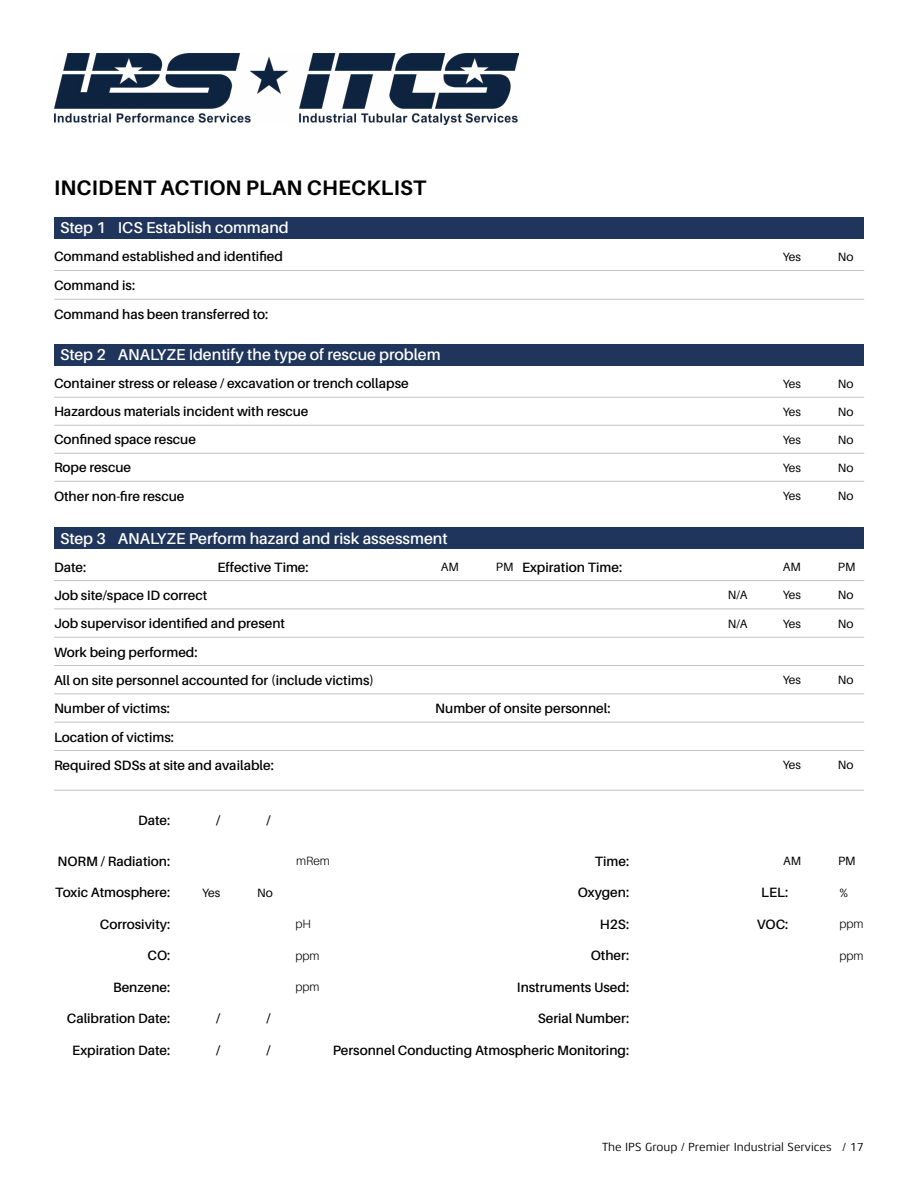
<style>
.page{position:relative;width:918px;height:1188px;background:#fff}
.page>*{position:absolute;margin:0;border:0;box-sizing:border-box;transform-origin:0 0}
.Header___12_SemiBold{font:700 21px "Aileron";letter-spacing:.01em;color:#000}
.SubHeader__10_5_Semi{font:600 15.75px "Aileron";color:#fff}
.Copy___Regular{font:600 13.5px "Aileron";color:#000}
.Copy__Regular__8{font:12px "Aileron";color:#000}
.t1{font:12px "Aeonis LT Pro";color:#000}
.Copy___Regular-2{font:300 12px "Aileron";color:#000}
</style>
<div class="page">
<img style="left:54px;top:54px;width:465px;height:71px">
<div style="left:54px;top:217px;width:810px;height:22px;background:#20355b"></div>
<div style="left:54px;top:344px;width:810px;height:22px;background:#20355b"></div>
<div style="left:54px;top:528px;width:810px;height:21px;background:#20355b"></div>
<hr style="left:54px;top:790px;width:810px;height:1px;background:#c0c2c4">
<hr style="left:54px;top:270px;width:810px;height:1px;background:#c0c2c4">
<hr style="left:54px;top:299px;width:810px;height:1px;background:#c0c2c4">
<hr style="left:54px;top:397px;width:810px;height:1px;background:#c0c2c4">
<hr style="left:54px;top:425px;width:810px;height:1px;background:#c0c2c4">
<hr style="left:54px;top:453px;width:810px;height:1px;background:#c0c2c4">
<hr style="left:54px;top:481px;width:810px;height:1px;background:#c0c2c4">
<hr style="left:54px;top:580px;width:810px;height:1px;background:#c0c2c4">
<hr style="left:54px;top:609px;width:810px;height:1px;background:#c0c2c4">
<hr style="left:54px;top:637px;width:810px;height:1px;background:#c0c2c4">
<hr style="left:54px;top:665px;width:810px;height:1px;background:#c0c2c4">
<hr style="left:54px;top:693px;width:810px;height:1px;background:#c0c2c4">
<hr style="left:54px;top:722px;width:810px;height:1px;background:#c0c2c4">
<hr style="left:54px;top:750px;width:810px;height:1px;background:#c0c2c4">
<p class="Header___12_SemiBold" style="left:54px;top:176px;width:374px">INCIDENT ACTION PLAN CHECKLIST</p>
<p class="SubHeader__10_5_Semi" style="left:60px;top:219px;width:47px">Step 1</p>
<p class="SubHeader__10_5_Semi" style="left:118px;top:219px;width:172px">ICS Establish command</p>
<p class="Copy___Regular" style="left:54px;top:249px;width:230px">Command established and identified</p>
<p class="Copy__Regular__8" style="left:783px;top:250px;width:20px">Yes</p>
<p class="Copy__Regular__8" style="left:838px;top:250px;width:17px">No</p>
<p class="Copy___Regular" style="left:54px;top:278px;width:83px">Command is:</p>
<p class="Copy___Regular" style="left:54px;top:307px;width:216px">Command has been transferred to:</p>
<p class="SubHeader__10_5_Semi" style="left:60px;top:346px;width:47px">Step 2</p>
<p class="SubHeader__10_5_Semi" style="left:118px;top:346px;width:324px">ANALYZE Identify the type of rescue problem</p>
<p class="Copy___Regular" style="left:54px;top:376px;width:356px">Container stress or release / excavation or trench collapse</p>
<p class="Copy__Regular__8" style="left:783px;top:377px;width:20px">Yes</p>
<p class="Copy__Regular__8" style="left:838px;top:377px;width:17px">No</p>
<p class="Copy___Regular" style="left:54px;top:404px;width:256px">Hazardous materials incident with rescue</p>
<p class="Copy__Regular__8" style="left:783px;top:405px;width:20px">Yes</p>
<p class="Copy__Regular__8" style="left:838px;top:405px;width:17px">No</p>
<p class="Copy___Regular" style="left:54px;top:432px;width:144px">Confined space rescue</p>
<p class="Copy__Regular__8" style="left:783px;top:433px;width:20px">Yes</p>
<p class="Copy__Regular__8" style="left:838px;top:433px;width:17px">No</p>
<p class="Copy___Regular" style="left:54px;top:460px;width:79px">Rope rescue</p>
<p class="Copy__Regular__8" style="left:783px;top:461px;width:20px">Yes</p>
<p class="Copy__Regular__8" style="left:838px;top:461px;width:17px">No</p>
<p class="Copy___Regular" style="left:54px;top:488px;width:132px">Other non-fire rescue</p>
<p class="Copy__Regular__8" style="left:783px;top:489px;width:20px">Yes</p>
<p class="Copy__Regular__8" style="left:838px;top:489px;width:17px">No</p>
<p class="SubHeader__10_5_Semi" style="left:60px;top:530px;width:47px">Step 3</p>
<p class="SubHeader__10_5_Semi" style="left:118px;top:530px;width:331px">ANALYZE Perform hazard and risk assessment</p>
<p class="Copy___Regular" style="left:54px;top:559px;width:34px">Date:</p>
<p class="Copy___Regular" style="left:218px;top:559px;width:93px">Effective Time:</p>
<p class="Copy__Regular__8" style="left:441px;top:560px;width:20px">AM</p>
<p class="Copy__Regular__8" style="left:496px;top:560px;width:19px">PM</p>
<p class="Copy___Regular" style="left:522px;top:559px;width:102px">Expiration Time:</p>
<p class="Copy__Regular__8" style="left:783px;top:560px;width:20px">AM</p>
<p class="Copy__Regular__8" style="left:838px;top:560px;width:19px">PM</p>
<p class="Copy___Regular" style="left:54px;top:588px;width:155px">Job site/space ID correct</p>
<p class="Copy__Regular__8" style="left:728px;top:589px;width:21px">N/A</p>
<p class="Copy__Regular__8" style="left:783px;top:589px;width:20px">Yes</p>
<p class="Copy__Regular__8" style="left:838px;top:589px;width:17px">No</p>
<p class="Copy___Regular" style="left:54px;top:616px;width:233px">Job supervisor identified and present</p>
<p class="Copy__Regular__8" style="left:728px;top:617px;width:21px">N/A</p>
<p class="Copy__Regular__8" style="left:783px;top:617px;width:20px">Yes</p>
<p class="Copy__Regular__8" style="left:838px;top:617px;width:17px">No</p>
<p class="Copy___Regular" style="left:54px;top:644px;width:145px">Work being performed:</p>
<p class="Copy___Regular" style="left:54px;top:673px;width:322px">All on site personnel accounted for (include victims)</p>
<p class="Copy__Regular__8" style="left:783px;top:674px;width:20px">Yes</p>
<p class="Copy__Regular__8" style="left:838px;top:674px;width:17px">No</p>
<p class="Copy___Regular" style="left:54px;top:701px;width:118px">Number of victims:</p>
<p class="Copy___Regular" style="left:435px;top:701px;width:177px">Number of onsite personnel:</p>
<p class="Copy___Regular" style="left:54px;top:729px;width:121px">Location of victims:</p>
<p class="Copy___Regular" style="left:54px;top:758px;width:221px">Required SDSs at site and available:</p>
<p class="Copy__Regular__8" style="left:783px;top:759px;width:20px">Yes</p>
<p class="Copy__Regular__8" style="left:838px;top:759px;width:17px">No</p>
<p class="Copy___Regular" style="left:216px;top:813px;width:6px">/</p>
<p class="Copy___Regular" style="left:267px;top:813px;width:6px">/</p>
<p class="Copy___Regular" style="left:138px;top:813px;width:34px">Date:</p>
<p class="Copy___Regular" style="left:58px;top:854px;width:114px">NORM / Radiation:</p>
<p class="Copy___Regular-2" style="left:296px;top:854px;width:35px">mRem</p>
<p class="Copy___Regular" style="left:595px;top:854px;width:36px">Time:</p>
<p class="Copy__Regular__8" style="left:783px;top:854px;width:20px">AM</p>
<p class="Copy__Regular__8" style="left:838px;top:854px;width:19px">PM</p>
<p class="Copy___Regular" style="left:55px;top:885px;width:117px">Toxic Atmosphere:</p>
<p class="Copy__Regular__8" style="left:202px;top:886px;width:20px">Yes</p>
<p class="Copy__Regular__8" style="left:257px;top:886px;width:17px">No</p>
<p class="Copy___Regular" style="left:578px;top:885px;width:53px">Oxygen:</p>
<p class="Copy___Regular" style="left:761px;top:885px;width:29px">LEL:</p>
<p class="Copy___Regular-2" style="left:839px;top:886px;width:10px">%</p>
<p class="Copy___Regular" style="left:100px;top:917px;width:72px">Corrosivity:</p>
<p class="Copy___Regular-2" style="left:296px;top:917px;width:17px">pH</p>
<p class="Copy___Regular" style="left:600px;top:917px;width:31px">H2S:</p>
<p class="Copy___Regular" style="left:757px;top:917px;width:33px">VOC:</p>
<p class="Copy___Regular-2" style="left:839px;top:917px;width:26px">ppm</p>
<p class="Copy___Regular" style="left:147px;top:948px;width:24px">CO:</p>
<p class="Copy___Regular-2" style="left:296px;top:949px;width:26px">ppm</p>
<p class="Copy___Regular" style="left:591px;top:948px;width:40px">Other:</p>
<p class="Copy___Regular-2" style="left:839px;top:949px;width:26px">ppm</p>
<p class="Copy___Regular" style="left:113px;top:979px;width:59px">Benzene:</p>
<p class="Copy___Regular-2" style="left:296px;top:980px;width:26px">ppm</p>
<p class="Copy___Regular" style="left:517px;top:979px;width:114px">Instruments Used:</p>
<p class="Copy___Regular" style="left:67px;top:1011px;width:105px">Calibration Date:</p>
<p class="Copy___Regular" style="left:216px;top:1011px;width:6px">/</p>
<p class="Copy___Regular" style="left:267px;top:1011px;width:6px">/</p>
<p class="Copy___Regular" style="left:538px;top:1011px;width:93px">Serial Number:</p>
<p class="Copy___Regular" style="left:72px;top:1042px;width:99px">Expiration Date:</p>
<p class="Copy___Regular" style="left:216px;top:1042px;width:6px">/</p>
<p class="Copy___Regular" style="left:267px;top:1042px;width:6px">/</p>
<p class="Copy___Regular" style="left:333px;top:1042px;width:298px">Personnel Conducting Atmospheric Monitoring:</p>
<p class="t1" style="left:602px;top:1140px;width:263px">The IPS Group / Premier Industrial Services / 17</p>
</div>
